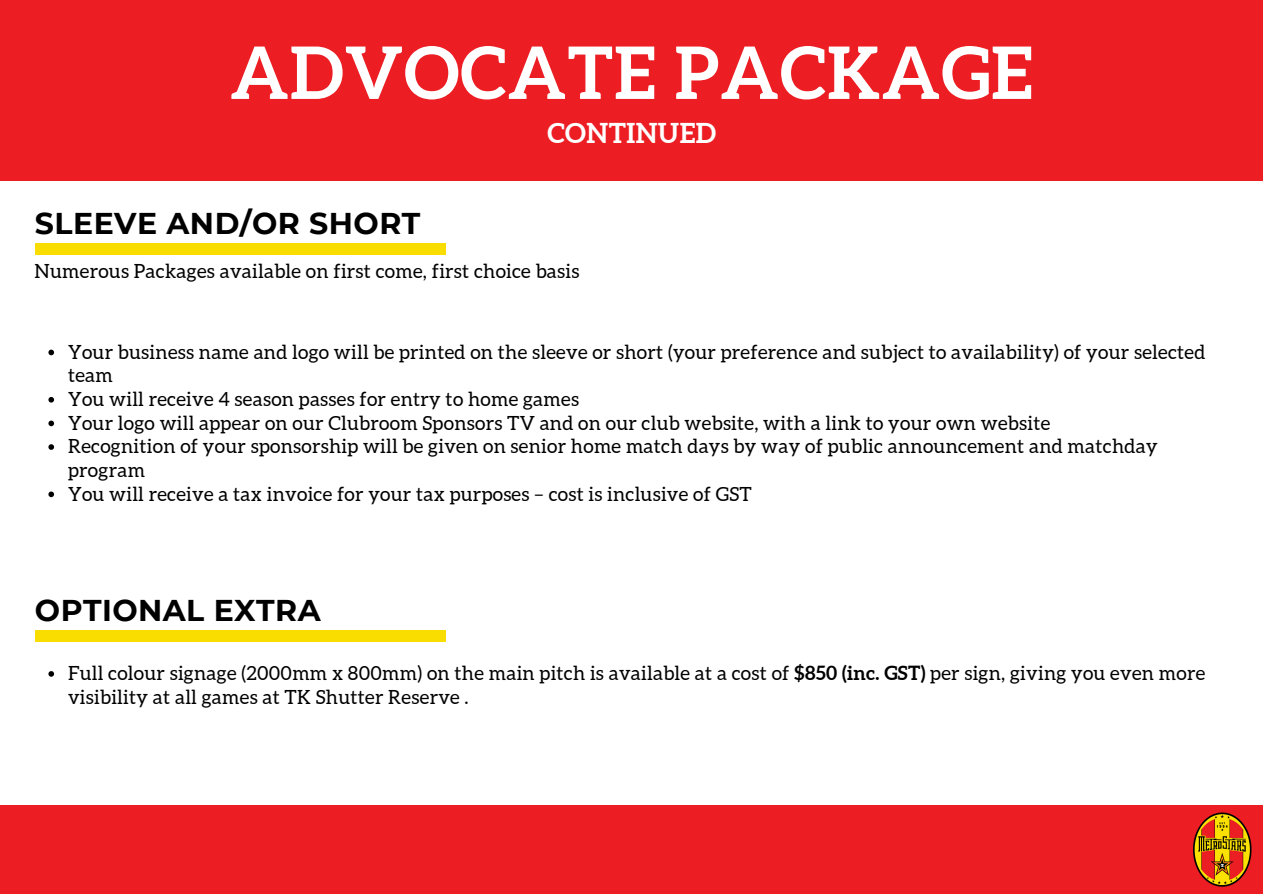
<style>
.page{position:relative;width:1263px;height:894px;background:#fff}
.page>*{position:absolute;margin:0;border:0;box-sizing:border-box;transform-origin:0 0}
.t1{font:700 72.3px "Aleo";letter-spacing:.015em;color:#fff}
.t2{font:700 30px "Montserrat";letter-spacing:.015em;color:#000}
.t3{font:700 27.3px "Aleo";letter-spacing:.015em;color:#fff}
.t4{font:19.5px/23.7px "Aleo";letter-spacing:.015em;color:#000}
.s1{font-weight:700}
</style>
<div class="page">
<div style="left:0;top:804px;width:1263px;height:89px;background:#ec1d23"></div>
<div style="left:0;top:0;width:1263px;height:181px;background:#ec1d23"></div>
<div style="left:35px;top:244px;width:411px;height:11px;background:#fadd00"></div>
<svg style="left:48px;top:349px;width:6px;height:6px"></svg>
<svg style="left:48px;top:397px;width:6px;height:5px"></svg>
<svg style="left:48px;top:420px;width:6px;height:6px"></svg>
<svg style="left:48px;top:444px;width:6px;height:5px"></svg>
<svg style="left:48px;top:491px;width:6px;height:6px"></svg>
<div style="left:35px;top:630px;width:411px;height:12px;background:#fadd00"></div>
<svg style="left:48px;top:671px;width:6px;height:5px"></svg>
<img style="left:1193px;top:812px;width:59px;height:74px">
<h1 class="t1" style="left:230px;top:31px;width:804px">ADVOCATE PACKAGE</h1>
<h1 class="t3" style="left:547px;top:117px;width:170px">CONTINUED</h1>
<h2 class="t2" style="left:35px;top:205px;width:387px">SLEEVE AND/OR SHORT</h2>
<p class="t4" style="left:35px;top:259px;width:546px">Numerous Packages available on first come, first choice basis</p>
<p class="t4" style="left:68px;top:340px;width:1139px">Your business name and logo will be printed on the sleeve or short (your preference and subject to availability) of your selected team</p>
<p class="t4" style="left:68px;top:387px;width:512px">You will receive 4 season passes for entry to home games</p>
<p class="t4" style="left:68px;top:410px;width:984px">Your logo will appear on our Clubroom Sponsors TV and on our club website, with a link to your own website</p>
<p class="t4" style="left:68px;top:434px;width:1091px">Recognition of your sponsorship will be given on senior home match days by way of public announcement and matchday program</p>
<p class="t4" style="left:68px;top:481px;width:685px">You will receive a tax invoice for your tax purposes – cost is inclusive of GST</p>
<h2 class="t2" style="left:35px;top:592px;width:287px">OPTIONAL EXTRA</h2>
<p class="t4" style="left:68px;top:661px;width:1139px">Full colour signage (2000mm x 800mm) on the main pitch is available at a cost of <span class="s1">$850 (inc. GST)</span> per sign, giving you even more visibility at all games at TK Shutter Reserve .</p>
</div>
